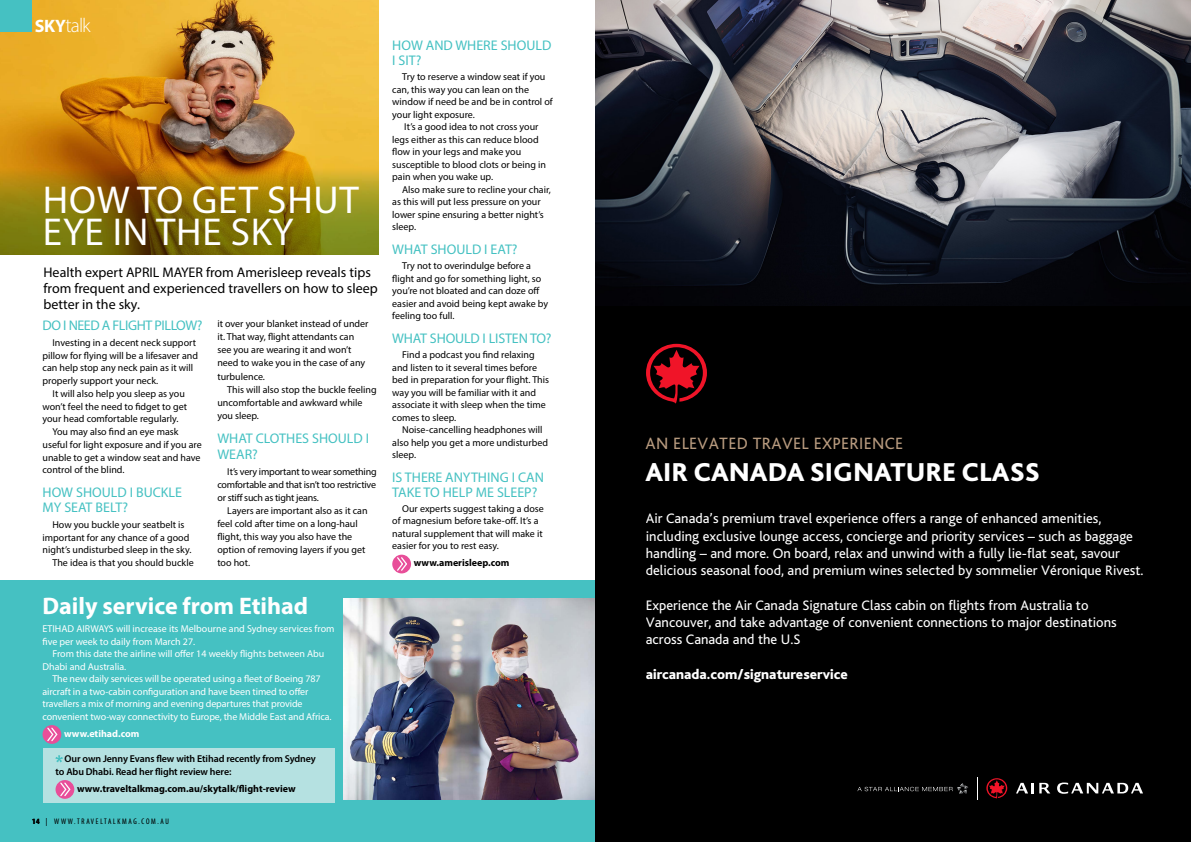
<style>
.page{position:relative;width:1191px;height:842px;background:#fff}
.page>*{position:absolute;margin:0;border:0;box-sizing:border-box;transform-origin:0 0}
.t1{font:39px/32px "Myriad Pro";letter-spacing:.02em;color:#fff}
.t2{font:800 27.1px "Bliss";color:#fff}
.t3{font:700 24px "Myriad Pro";color:#fff}
.t4{font:300 20px "Myriad Pro";color:#fff}
.t5{font:17.1px "Bliss";letter-spacing:.02em;color:#b79a7e}
.t6{font:14.4px/17.2px "Bliss";color:#fff}
.t7{font:800 14.4px "Bliss";color:#fff}
.t8{font:14px/15px "Myriad Pro";color:#45c1c2}
.t9{font:14px/16px "Myriad Pro";color:#000}
.t10{font:14px "Myriad Pro";letter-spacing:-.03em;color:#45c1c2}
.t11{font:10px/12.5px "Myriad Pro";color:#000}
.t12{font:10px/12.5px "Myriad Pro";letter-spacing:-.01em;color:#fff}
.t13{font:600 10px/12.5px "Myriad Pro";letter-spacing:-.01em;color:#000}
.t14{font:700 10px "Myriad Pro";color:#000}
.t15{font:700 10px "Myriad Pro";color:#fff}
.t16{font:300 condensed 8px "Myriad Pro";letter-spacing:.22em;color:#000}
.s1{font-weight:700;font-size:18px}
.s2{font-weight:900}
</style>
<div class="page">
<div style="left:0;top:580px;width:595px;height:262px;background:#45c1c2"></div>
<img style="left:0;top:0;width:378px;height:168px">
<div style="left:0;top:0;width:31px;height:31px;background:#45c1c2"></div>
<div style="left:392px;top:555px;width:19px;height:18px;background:#e84e99;border-radius:50%"></div>
<svg style="left:396px;top:556px;width:12px;height:16px"></svg>
<svg style="left:0;top:168px;width:378px;height:87px;background:#8d750a"></svg>
<div style="left:43px;top:725px;width:18px;height:19px;background:#e84e99;border-radius:50%"></div>
<svg style="left:46px;top:726px;width:12px;height:16px"></svg>
<img style="left:343px;top:598px;width:252px;height:201px">
<div style="left:44px;top:748px;width:290px;height:55px;background:#b5e1e1"></div>
<svg style="left:56px;top:755px;width:7px;height:7px"></svg>
<div style="left:56px;top:780px;width:18px;height:19px;background:#e84e99;border-radius:50%"></div>
<svg style="left:59px;top:781px;width:12px;height:16px"></svg>
<img style="left:595px;top:0;width:596px;height:307px">
<div style="left:595px;top:307px;width:596px;height:535px;background:#000"></div>
<svg style="left:977px;top:777px;width:1px;height:22px"></svg>
<svg style="left:986px;top:778px;width:21px;height:21px"></svg>
<svg style="left:1016px;top:783px;width:34px;height:10px"></svg>
<svg style="left:1057px;top:782px;width:86px;height:12px"></svg>
<svg style="left:857px;top:783px;width:111px;height:11px"></svg>
<svg style="left:646px;top:344px;width:61px;height:60px"></svg>
<h3 class="t4" style="left:35px;top:13px;width:57px"><span class="s1">SKY</span>talk</h3>
<h1 class="t1" style="left:43px;top:184px;width:317px">HOW TO GET SHUT<br>EYE IN THE SKY</h1>
<h3 class="t9" style="left:44px;top:264px;width:336px">Health expert APRIL MAYER from Amerisleep reveals tips from frequent and experienced travellers on how to sleep better in the sky.</h3>
<h3 class="t10" style="left:43px;top:317px;width:162px">DO I NEED A FLIGHT PILLOW?</h3>
<p class="t11" style="left:43px;top:336px;width:157px;line-height:12.8px;text-indent:10px">Investing in a decent neck support pillow for flying will be a lifesaver and can help stop any neck pain as it will properly support your neck.</p>
<p class="t11" style="left:52px;top:387px;width:134px">It will also help you sleep as you</p>
<p class="t11" style="left:43px;top:400px;width:146px">won’t feel the need to fidget to get</p>
<p class="t11" style="left:43px;top:413px;width:138px">your head comfortable regularly.</p>
<p class="t11" style="left:52px;top:425px;width:128px">You may also find an eye mask</p>
<p class="t11" style="left:43px;top:438px;width:161px">useful for light exposure and if you are</p>
<p class="t11" style="left:43px;top:451px;width:159px">unable to get a window seat and have</p>
<p class="t11" style="left:43px;top:464px;width:83px">control of the blind.</p>
<h3 class="t8" style="left:43px;top:484px;width:141px;line-height:15.3px">HOW SHOULD I BUCKLE<br>MY SEAT BELT?</h3>
<p class="t11" style="left:52px;top:518px;width:134px">How you buckle your seatbelt is</p>
<p class="t11" style="left:43px;top:531px;width:148px">important for any chance of a good</p>
<p class="t11" style="left:43px;top:544px;width:150px">night’s undisturbed sleep in the sky.</p>
<p class="t11" style="left:52px;top:556px;width:143px">The idea is that you should buckle</p>
<p class="t11" style="left:217px;top:317px;width:153px;line-height:13.1px">it over your blanket instead of under it. That way, flight attendants can see you are wearing it and won’t need to wake you in the case of any turbulence.</p>
<p class="t11" style="left:217px;top:383px;width:161px;line-height:13.1px;text-indent:10px">This will also stop the buckle feeling uncomfortable and awkward while you sleep.</p>
<h3 class="t8" style="left:217px;top:430px;width:153px;line-height:15.6px">WHAT CLOTHES SHOULD I<br>WEAR?</h3>
<p class="t11" style="left:217px;top:464px;width:161px;line-height:13.1px;text-align:justify;text-indent:10px">It’s very important to wear something comfortable and that isn’t too restrictive or stiff such as tight jeans.</p>
<p class="t11" style="left:217px;top:504px;width:152px;line-height:13.1px;text-indent:10px">Layers are important also as it can feel cold after time on a long-haul flight, this way you also have the option of removing layers if you get too hot.</p>
<h3 class="t3" style="left:43px;top:590px;width:267px">Daily service from Etihad</h3>
<p class="t12" style="left:43px;top:623px;width:293px">ETIHAD AIRWAYS will increase its Melbourne and Sydney services from five per week to daily from March 27.</p>
<p class="t12" style="left:43px;top:648px;width:283px;text-indent:10px">From this date the airline will offer 14 weekly flights between Abu<br>Dhabi and Australia.</p>
<p class="t12" style="left:43px;top:673px;width:291px;text-indent:10px">The new daily services will be operated using a fleet of Boeing 787 aircraft in a two-cabin configuration and have been timed to offer travellers a mix of morning and evening departures that provide convenient two-way connectivity to Europe, the Middle East and Africa.</p>
<p class="t15" style="left:64px;top:727px;width:77px">www.etihad.com</p>
<p class="t13" style="left:56px;top:752px;width:262px;text-indent:9px">Our own Jenny Evans flew with Etihad recently from Sydney to Abu Dhabi. Read her flight review here:</p>
<p class="t14" style="left:77px;top:782px;width:220px">www.traveltalkmag.com.au/skytalk/flight-review</p>
<p class="t16" style="left:32px;top:816px;width:138px"><span class="s2">14</span> | WWW.TRAVELTALKMAG.COM.AU</p>
<h3 class="t8" style="left:392px;top:38px;width:161px">HOW AND WHERE SHOULD<br>I SIT?</h3>
<p class="t11" style="left:392px;top:71px;width:162px;text-indent:10px">Try to reserve a window seat if you can, this way you can lean on the window if need be and be in control of your light exposure.</p>
<p class="t11" style="left:392px;top:121px;width:155px;text-indent:12px">It’s a good idea to not cross your legs either as this can reduce blood flow in your legs and make you susceptible to blood clots or being in pain when you wake up.</p>
<p class="t11" style="left:392px;top:183px;width:160px;text-indent:10px">Also make sure to recline your chair, as this will put less pressure on your lower spine ensuring a better night’s sleep.</p>
<h3 class="t8" style="left:392px;top:241px;width:127px">WHAT SHOULD I EAT?</h3>
<p class="t11" style="left:392px;top:259px;width:157px;text-indent:10px">Try not to overindulge before a flight and go for something light, so you’re not bloated and can doze off easier and avoid being kept awake by feeling too full.</p>
<h3 class="t8" style="left:392px;top:330px;width:161px">WHAT SHOULD I LISTEN TO?</h3>
<p class="t11" style="left:392px;top:348px;width:158px;text-indent:10px">Find a podcast you find relaxing and listen to it several times before bed in preparation for your flight. This way you will be familiar with it and associate it with sleep when the time comes to sleep.</p>
<p class="t11" style="left:392px;top:423px;width:157px;text-indent:10px">Noise-cancelling headphones will also help you get a more undisturbed sleep.</p>
<h3 class="t8" style="left:392px;top:469px;width:153px">IS THERE ANYTHING I CAN<br>TAKE TO HELP ME SLEEP?</h3>
<p class="t11" style="left:392px;top:502px;width:153px;text-indent:10px">Our experts suggest taking a dose of magnesium before take-off. It’s a natural supplement that will make it easier for you to rest easy.</p>
<p class="t14" style="left:414px;top:556px;width:97px">www.amerisleep.com</p>
<h3 class="t5" style="left:645px;top:434px;width:259px">AN ELEVATED TRAVEL EXPERIENCE</h3>
<h2 class="t2" style="left:645px;top:455px;width:396px">AIR CANADA SIGNATURE CLASS</h2>
<p class="t6" style="left:646px;top:510px;width:499px">Air Canada’s premium travel experience offers a range of enhanced amenities, including exclusive lounge access, concierge and priority services – such as baggage handling – and more. On board, relax and unwind with a fully lie-flat seat, savour delicious seasonal food, and premium wines selected by sommelier Véronique Rivest.</p>
<h3 class="t6" style="left:646px;top:597px;width:472px">Experience the Air Canada Signature Class cabin on flights from Australia to<br>Vancouver, and take advantage of convenient connections to major destinations across Canada and the U.S</h3>
<h3 class="t7" style="left:646px;top:665px;width:203px">aircanada.com/signatureservice</h3>
</div>
